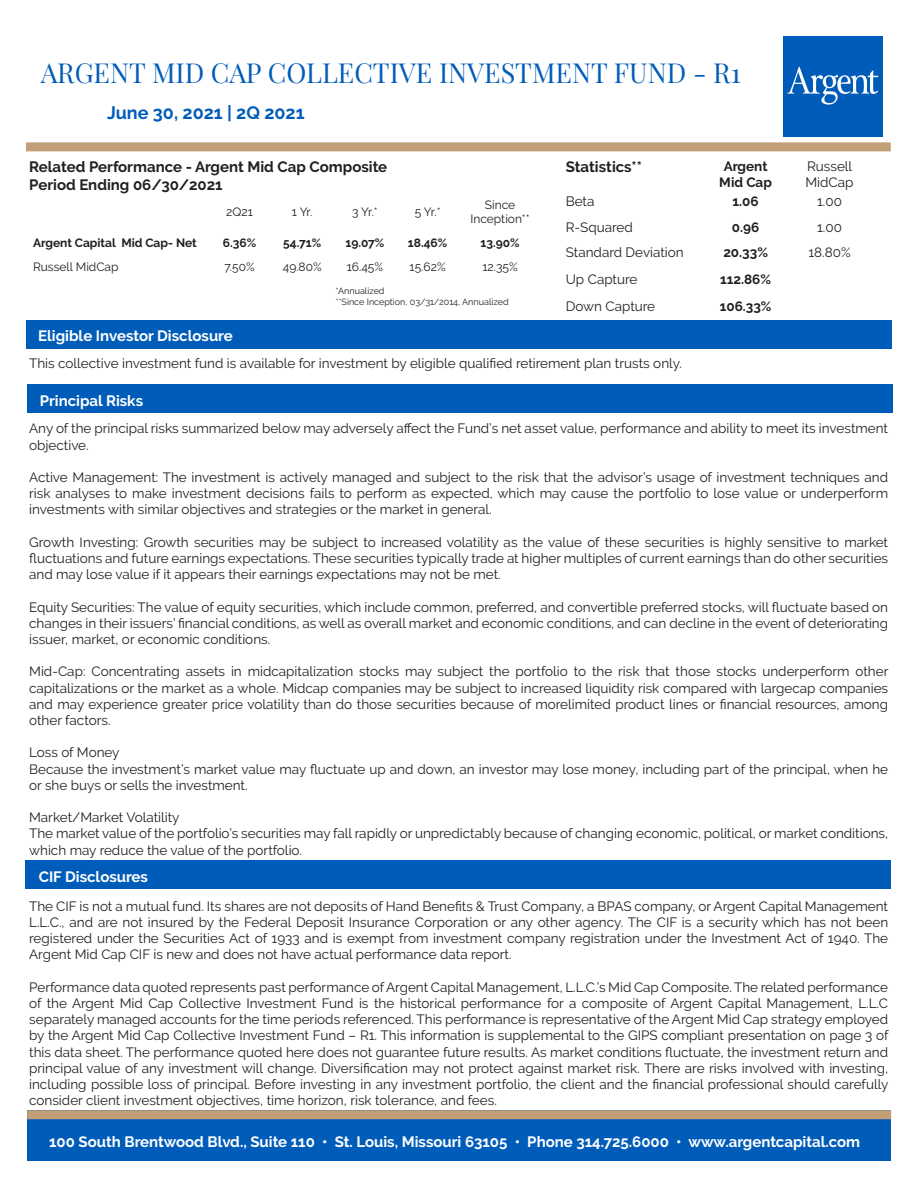
<style>
.page{position:relative;width:918px;height:1188px;background:#fff}
.page>*{position:absolute;margin:0;border:0;box-sizing:border-box;transform-origin:0 0}
.t1{font:27px "Playfair Display";color:#005cb9}
.t2{font:700 18px "Raleway";color:#005cb9}
.t3{font:700 15px "Raleway";color:#fff}
.t4{font:700 15px "Raleway";color:#231f20}
.t5{font:13.5px/16.2px "Raleway";color:#231f20;text-align:justify}
.t6{font:700 13.5px "Raleway";color:#231f20}
.t7{font:12px "Raleway";color:#231f20}
.t8{font:700 12px "Raleway";color:#231f20}
.t9{font:9px "Raleway";color:#231f20}
</style>
<div class="page">
<div style="left:27px;top:1110px;width:864px;height:50px;background:#005cb9"></div>
<div style="left:27px;top:1110px;width:864px;height:9px;background:#c39f77"></div>
<div style="left:26px;top:320px;width:866px;height:29px;background:#005cb9"></div>
<div style="left:27px;top:384px;width:866px;height:29px;background:#005cb9"></div>
<div style="left:25px;top:860px;width:866px;height:29px;background:#005cb9"></div>
<img style="left:784px;top:37px;width:99px;height:99px">
<div style="left:26px;top:142px;width:865px;height:9px;background:#c39f77"></div>
<p class="t1" style="left:41px;top:52px;width:701px">ARGENT MID CAP COLLECTIVE INVESTMENT FUND - R1</p>
<p class="t2" style="left:107px;top:103px;width:199px">June 30, 2021 | 2Q 2021</p>
<p class="t4" style="left:566px;top:158px;width:78px">Statistics**</p>
<p class="t6" style="left:724px;top:158px;width:45px">Argent</p>
<p class="t6" style="left:719px;top:175px;width:54px">Mid Cap</p>
<p class="t5" style="left:807px;top:158px;width:47px">Russell</p>
<p class="t5" style="left:805px;top:174px;width:50px">MidCap</p>
<p class="t4" style="left:29px;top:159px;width:360px">Related Performance - Argent Mid Cap Composite</p>
<p class="t4" style="left:29px;top:177px;width:195px">Period Ending 06/30/2021</p>
<p class="t7" style="left:226px;top:205px;width:28px">2Q21</p>
<p class="t7" style="left:292px;top:205px;width:22px">1 Yr.</p>
<p class="t7" style="left:352px;top:205px;width:27px">3 Yr.*</p>
<p class="t7" style="left:415px;top:205px;width:27px">5 Yr.*</p>
<p class="t5" style="left:566px;top:193px;width:30px">Beta</p>
<p class="t6" style="left:733px;top:194px;width:28px">1.06</p>
<p class="t5" style="left:817px;top:193px;width:26px">1.00</p>
<p class="t5" style="left:566px;top:219px;width:69px">R-Squared</p>
<p class="t6" style="left:732px;top:219px;width:29px">0.96</p>
<p class="t5" style="left:817px;top:219px;width:26px">1.00</p>
<p class="t5" style="left:566px;top:244px;width:120px">Standard Deviation</p>
<p class="t6" style="left:723px;top:245px;width:46px">20.33%</p>
<p class="t5" style="left:808px;top:244px;width:44px">18.80%</p>
<p class="t5" style="left:566px;top:271px;width:73px">Up Capture</p>
<p class="t6" style="left:720px;top:272px;width:52px">112.86%</p>
<p class="t5" style="left:566px;top:298px;width:91px">Down Capture</p>
<p class="t6" style="left:720px;top:298px;width:53px">106.33%</p>
<p class="t7" style="left:485px;top:198px;width:32px">Since</p>
<p class="t7" style="left:470px;top:212px;width:61px">Inception**</p>
<p class="t8" style="left:33px;top:236px;width:165px">Argent Capital Mid Cap- Net</p>
<p class="t8" style="left:223px;top:236px;width:35px">6.36%</p>
<p class="t8" style="left:283px;top:236px;width:39px">54.71%</p>
<p class="t8" style="left:345px;top:236px;width:40px">19.07%</p>
<p class="t8" style="left:408px;top:236px;width:41px">18.46%</p>
<p class="t8" style="left:480px;top:236px;width:41px">13.90%</p>
<p class="t7" style="left:33px;top:260px;width:87px">Russell MidCap</p>
<p class="t7" style="left:224px;top:260px;width:32px">7.50%</p>
<p class="t7" style="left:283px;top:260px;width:40px">49.80%</p>
<p class="t7" style="left:347px;top:260px;width:38px">16.45%</p>
<p class="t7" style="left:410px;top:260px;width:37px">15.62%</p>
<p class="t7" style="left:482px;top:260px;width:37px">12.35%</p>
<p class="t9" style="left:336px;top:286px;width:50px">*Annualized</p>
<p class="t9" style="left:336px;top:297px;width:174px">**Since Inception, 03/31/2014, Annualized</p>
<p class="t3" style="left:38px;top:327px;width:196px">Eligible Investor Disclosure</p>
<p class="t5" style="left:29px;top:356px;width:654px">This collective investment fund is available for investment by eligible qualified retirement plan trusts only.</p>
<p class="t3" style="left:40px;top:392px;width:105px">Principal Risks</p>
<p class="t5" style="left:29px;top:420px;width:861px">Any of the principal risks summarized below may adversely affect the Fund’s net asset value, performance and ability to meet its investment objective.</p>
<p class="t5" style="left:29px;top:469px;width:860px">Active Management: The investment is actively managed and subject to the risk that the advisor’s usage of investment techniques and risk analyses to make investment decisions fails to perform as expected, which may cause the portfolio to lose value or underperform investments with similar objectives and strategies or the market in general.</p>
<p class="t5" style="left:29px;top:534px;width:861px">Growth Investing: Growth securities may be subject to increased volatility as the value of these securities is highly sensitive to market fluctuations and future earnings expectations. These securities typically trade at higher multiples of current earnings than do other securities and may lose value if it appears their earnings expectations may not be met.</p>
<p class="t5" style="left:29px;top:599px;width:861px">Equity Securities: The value of equity securities, which include common, preferred, and convertible preferred stocks, will fluctuate based on changes in their issuers’ financial conditions, as well as overall market and economic conditions, and can decline in the event of deteriorating issuer, market, or economic conditions.</p>
<p class="t5" style="left:29px;top:663px;width:861px">Mid-Cap: Concentrating assets in mid‐capitalization stocks may subject the portfolio to the risk that those stocks underperform other capitalizations or the market as a whole. Mid‐cap companies may be subject to increased liquidity risk compared with large‐cap companies and may experience greater price volatility than do those securities because of more‐limited product lines or financial resources, among other factors.</p>
<p class="t5" style="left:29px;top:744px;width:92px">Loss of Money</p>
<p class="t5" style="left:29px;top:761px;width:861px">Because the investment’s market value may fluctuate up and down, an investor may lose money, including part of the principal, when he or she buys or sells the investment.</p>
<p class="t5" style="left:29px;top:809px;width:152px">Market/Market Volatility</p>
<p class="t5" style="left:29px;top:825px;width:861px">The market value of the portfolio’s securities may fall rapidly or unpredictably because of changing economic, political, or market conditions, which may reduce the value of the portfolio.</p>
<p class="t3" style="left:39px;top:868px;width:111px">CIF Disclosures</p>
<p class="t5" style="left:29px;top:898px;width:861px">The CIF is not a mutual fund. Its shares are not deposits of Hand Benefits &amp; Trust Company, a BPAS company, or Argent Capital Management L.L.C., and are not insured by the Federal Deposit Insurance Corporation or any other agency. The CIF is a security which has not been registered under the Securities Act of 1933 and is exempt from investment company registration under the Investment Act of 1940. The Argent Mid Cap CIF is new and does not have actual performance data report.</p>
<p class="t5" style="left:29px;top:979px;width:861px">Performance data quoted represents past performance of Argent Capital Management, L.L.C.’s Mid Cap Composite. The related performance of the Argent Mid Cap Collective Investment Fund is the historical performance for a composite of Argent Capital Management, L.L.C separately managed accounts for the time periods referenced. This performance is representative of the Argent Mid Cap strategy employed by the Argent Mid Cap Collective Investment Fund – R1. This information is supplemental to the GIPS compliant presentation on page 3 of this data sheet. The performance quoted here does not guarantee future results. As market conditions fluctuate, the investment return and principal value of any investment will change. Diversification may not protect against market risk. There are risks involved with investing, including possible loss of principal. Before investing in any investment portfolio, the client and the financial professional should carefully consider client investment objectives, time horizon, risk tolerance, and fees.</p>
<p class="t3" style="left:49px;top:1133px;width:813px">100 South Brentwood Blvd., Suite 110 • St. Louis, Missouri 63105 • Phone 314.725.6000 • www.argentcapital.com</p>
</div>
